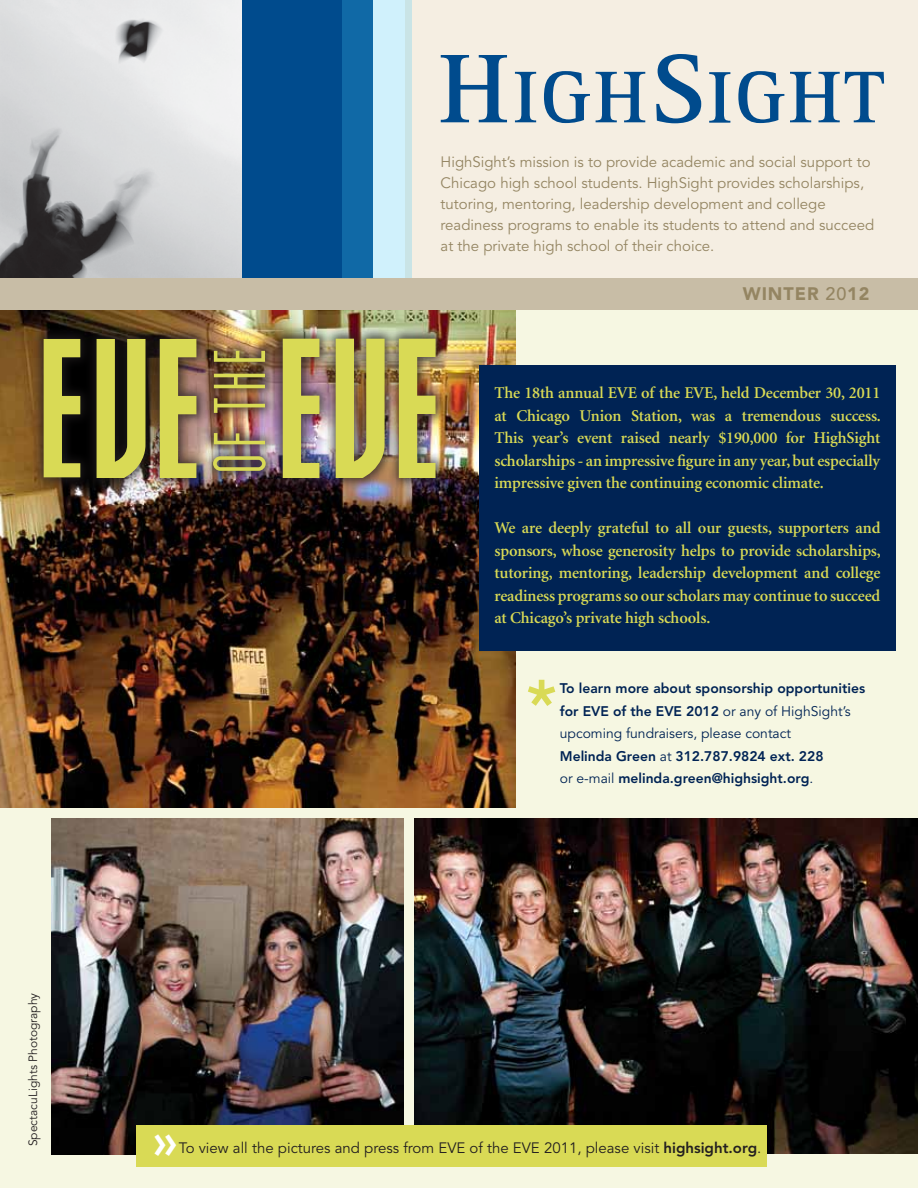
<style>
.page{position:relative;width:918px;height:1188px;background:#fff}
.page>*{position:absolute;margin:0;border:0;box-sizing:border-box;transform-origin:0 0}
.t1{font:800 67.5px "Avenir";color:#d9da55}
.t2{font:800 48px "Avenir";color:#fff}
.t3{font:900 18px "Avenir";letter-spacing:.05em;color:#948562}
.t4{font:600 16.5px/22.5px "Minion";letter-spacing:-.01em;color:#d9da55;text-align:justify}
.t5{font:15px/21px "Avenir";color:#948562}
.t6{font:15px "Avenir";color:#231f20}
.t7{font:800 13.8px/22.5px "Avenir";color:#002354}
.t8{font:12px "Avenir";color:#231f20}
.s1{font-weight:500}
.s2{font-weight:400}
.s3{font-weight:800}
</style>
<div class="page">
<div style="left:0;top:298px;width:918px;height:890px;background:#f6f7e2"></div>
<img style="left:0;top:309px;width:515px;height:499px">
<img style="left:0;top:0;width:242px;height:278px">
<div style="left:242px;top:0;width:131px;height:282px;background:#004b8d"></div>
<div style="left:405px;top:0;width:513px;height:284px;background:#f5eee2"></div>
<svg style="left:342px;top:0;width:70px;height:278px;background:#77b1d2"></svg>
<svg style="left:709px;top:72px;width:21px;height:51px"></svg>
<svg style="left:441px;top:55px;width:66px;height:67px"></svg>
<svg style="left:515px;top:72px;width:21px;height:50px"></svg>
<svg style="left:544px;top:71px;width:46px;height:52px"></svg>
<svg style="left:596px;top:72px;width:49px;height:50px"></svg>
<svg style="left:656px;top:54px;width:45px;height:69px"></svg>
<svg style="left:738px;top:71px;width:46px;height:52px"></svg>
<svg style="left:790px;top:72px;width:94px;height:50px"></svg>
<div style="left:0;top:278px;width:918px;height:31px;background:#c8bda6"></div>
<div style="left:31px;top:326px;width:418px;height:164px;background:#231f20;opacity:.75"></div>
<svg style="left:44px;top:339px;width:36px;height:138px;background:#96973c"></svg>
<svg style="left:97px;top:339px;width:48px;height:138px;background:#aaaa46"></svg>
<svg style="left:160px;top:339px;width:36px;height:138px;background:#beb556"></svg>
<img style="left:283px;top:339px;width:36px;height:138px">
<svg style="left:336px;top:339px;width:49px;height:138px;background:#c1bb51"></svg>
<img style="left:399px;top:339px;width:37px;height:138px">
<svg style="left:213px;top:456px;width:53px;height:15px"></svg>
<svg style="left:214px;top:433px;width:51px;height:11px"></svg>
<svg style="left:214px;top:398px;width:51px;height:15px"></svg>
<svg style="left:214px;top:374px;width:51px;height:14px"></svg>
<svg style="left:214px;top:351px;width:51px;height:11px"></svg>
<img style="left:415px;top:819px;width:503px;height:334px">
<img style="left:52px;top:819px;width:352px;height:336px">
<div style="left:136px;top:1125px;width:631px;height:41px;background:#d9da55"></div>
<div style="left:480px;top:365px;width:416px;height:285px;background:#002354"></div>
<p class="t8" style="left:26px;top:1146px;width:155px;rotate:-90deg">SpectacuLights Photography</p>
<p class="t5" style="left:441px;top:152px;width:435px">HighSight’s mission is to provide academic and social support to Chicago high school students. HighSight provides scholarships, tutoring, mentoring, leadership development and college readiness programs to enable its students to attend and succeed at the private high school of their choice.</p>
<p class="t3" style="left:743px;top:283px;width:128px">WINTER <span class="s1">20</span>12</p>
<p class="t4" style="left:494px;top:382px;width:388px">The 18th annual EVE of the EVE, held December 30, 2011 at Chicago Union Station, was a tremendous success.<br>This year’s event raised nearly $190,000 for HighSight scholarships - an impressive figure in any year, but especially impressive given the continuing economic climate.</p>
<p class="t4" style="left:494px;top:517px;width:388px">We are deeply grateful to all our guests, supporters and sponsors, whose generosity helps to provide scholarships, tutoring, mentoring, leadership development and college readiness programs so our scholars may continue to succeed at Chicago’s private high schools.</p>
<h1 class="t1" style="left:526px;top:664px;width:33px">*</h1>
<p class="t7" style="left:560px;top:677px;width:307px">To learn more about sponsorship opportunities for EVE of the EVE 2012 <span class="s2">or any of HighSight’s upcoming fundraisers, please contact<br></span>Melinda Green <span class="s2">at</span> 312.787.9824 ext. 228<br><span class="s2">or e-mail</span> melinda.green@highsight.org<span class="s2">.</span></p>
<h2 class="t2" style="left:153px;top:1112px;width:26px">»</h2>
<p class="t6" style="left:179px;top:1139px;width:584px">To view all the pictures and press from EVE of the EVE 2011, please visit <span class="s3">highsight.org</span>.</p>
</div>
